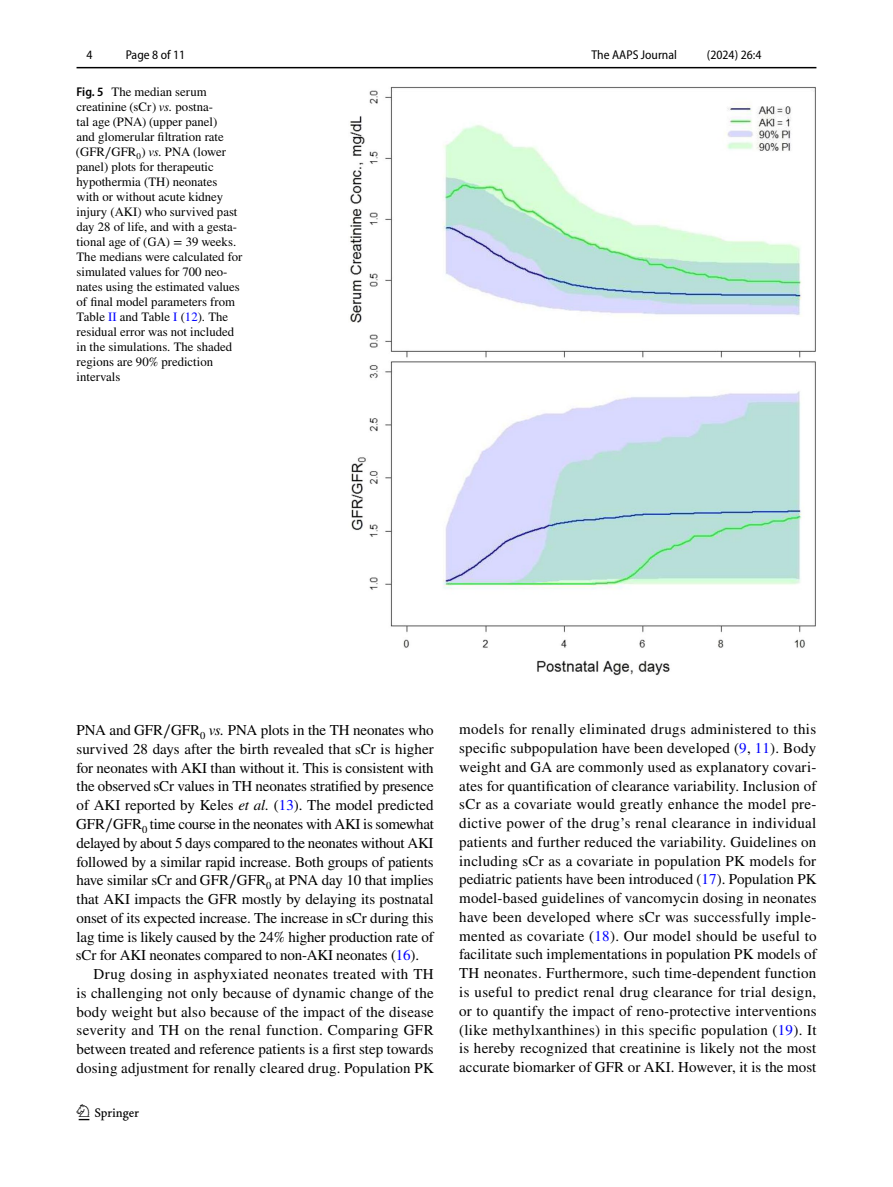
<style>
.page{position:relative;width:893px;height:1187px;background:#fff}
.page>*{position:absolute;margin:0;border:0;box-sizing:border-box;transform-origin:0 0}
.t1{font:22.5px "Springnew Regular 2";color:#000}
.t2{font:15px/18.8px "STIX";letter-spacing:-.005em;color:#000;text-align:justify}
.t3{font:15px "STIX";letter-spacing:.015em;color:#000}
.t4{font:15px "STIX";letter-spacing:.02em;color:#000}
.t5{font:15px "STIX";letter-spacing:.025em;color:#000}
.t6{font:12.75px/15px "STIX";color:#000}
.t7{font:semi-condensed 12.75px "Myriad Pro";color:#000}
.t8{font:12.75px "STIX Math Regular 163";color:#000}
.s1{font-family:"Myriad Pro";font-weight:600;font-stretch:semi-condensed}
.s2{font-family:"STIX Math Regular 161"}
.s3{font-style:italic}
.s4{font-family:"STIX Math Regular 162"}
.s5{font-family:"STIX";font-style:italic}
.s6{font-family:"STIX Math Regular 164"}
.s7{font-family:"STIX"}
.s8{font-family:"STIX Math Regular 165"}
.s9{font-family:"STIX General Regular 78"}
.s10{color:#00f}
.s11{font-family:"STIX Math Regular 166"}
.s12{font-family:"STIX Math Regular 167"}
.s13{font-family:"STIX Math Regular 168"}
.s14{font-family:"STIX Math Regular 169"}
.s15{font-family:"STIX Math Regular 170"}
.s16{font-family:"STIX Math Regular 159"}
.s17{font-family:"STIX Math Regular 160"}
</style>
<div class="page">
<hr style="left:77px;top:67px;width:739px;height:1px;background:#000">
<img style="left:350px;top:87px;width:466px;height:589px">
<p class="t7" style="left:87px;top:48px;width:8px">4</p>
<p class="t7" style="left:126px;top:48px;width:61px">Page 8 of 11</p>
<p class="t6" style="left:77px;top:85px;width:149px"><span class="s1">Fig. 5</span> The median serum creatinine <span class="s2">(sCr)</span> <span class="s3">vs.</span> postna&shy;tal age <span class="s4">(PNA)</span> (upper panel) and glomerular filtration rate</p>
<p class="t8" style="left:76px;top:147px;width:152px">(GFR∕GFR<sub>0</sub>) <span class="s5">vs.</span> <span class="s6">PNA</span> <span class="s7">(lower</span></p>
<p class="t6" style="left:77px;top:160px;width:167px">panel) plots for therapeutic hypothermia (TH) neonates with or without acute kidney injury (AKI) who survived past day 28 of life, and with a gesta&shy;tional age of (<span class="s8">GA) =</span> <span class="s9">39</span> weeks.<br>The medians were calculated for simulated values for 700 neo&shy;nates using the estimated values of final model parameters from<br>Table <span class="s10">II</span> and Table <span class="s10">I</span> (<span class="s10">12</span>). The residual error was not included in the simulations. The shaded regions are 90% prediction intervals</p>
<p class="t7" style="left:592px;top:48px;width:87px">The AAPS Journal</p>
<p class="t7" style="left:707px;top:48px;width:56px">(2024) 26:4</p>
<p class="t2" style="left:77px;top:721px;width:359px">PNA and <span class="s11">GFR∕GFR</span><sub>0</sub> <span class="s3">vs.</span> PNA plots in the TH neonates who</p>
<p class="t2" style="left:77px;top:740px;width:359px">survived 28 days after the birth revealed that <span class="s12">sCr</span> is higher</p>
<p class="t2" style="left:77px;top:759px;width:359px">for neonates with AKI than without it. This is consistent with</p>
<p class="t2" style="left:77px;top:778px;width:359px">the observed <span class="s13">sCr</span> values in TH neonates stratified by presence</p>
<p class="t2" style="left:77px;top:796px;width:359px">of AKI reported by Keles <span class="s3">et al.</span> (<span class="s10">13</span>). The model predicted</p>
<p class="t2" style="left:76px;top:815px;width:359px"><span class="s14">GFR∕GFR</span><sub>0</sub> time course in the neonates with AKI is somewhat</p>
<p class="t2" style="left:77px;top:834px;width:358px">delayed by about 5 days compared to the neonates without AKI</p>
<p class="t2" style="left:77px;top:853px;width:359px">followed by a similar rapid increase. Both groups of patients</p>
<p class="t2" style="left:77px;top:871px;width:359px">have similar sCr and <span class="s15">GFR∕GFR</span><sub>0</sub> at PNA day 10 that implies</p>
<p class="t2" style="left:77px;top:890px;width:359px">that AKI impacts the GFR mostly by delaying its postnatal</p>
<p class="t2" style="left:77px;top:909px;width:359px">onset of its expected increase. The increase in <span class="s16">sCr</span> during this</p>
<p class="t2" style="left:77px;top:928px;width:359px">lag time is likely caused by the 24% higher production rate of</p>
<p class="t2" style="left:76px;top:946px;width:345px"><span class="s17">sCr</span> for AKI neonates compared to non-AKI neonates (<span class="s10">16</span>).</p>
<p class="t4" style="left:94px;top:963px;width:342px">Drug dosing in asphyxiated neonates treated with TH</p>
<p class="t3" style="left:77px;top:982px;width:359px">is challenging not only because of dynamic change of the</p>
<p class="t3" style="left:77px;top:1001px;width:359px">body weight but also because of the impact of the disease</p>
<p class="t5" style="left:77px;top:1019px;width:359px">severity and TH on the renal function. Comparing GFR</p>
<p class="t2" style="left:77px;top:1040px;width:359px">between treated and reference patients is a first step towards</p>
<p class="t3" style="left:77px;top:1057px;width:359px">dosing adjustment for renally cleared drug. Population PK</p>
<h1 class="t1" style="left:79px;top:1104px;width:62px">1 3</h1>
<p class="t2" style="left:459px;top:721px;width:359px">models for renally eliminated drugs administered to this specific subpopulation have been developed (<span class="s10">9</span>, <span class="s10">11</span>). Body weight and GA are commonly used as explanatory covari&shy;ates for quantification of clearance variability. Inclusion of sCr as a covariate would greatly enhance the model pre&shy;dictive power of the drug’s renal clearance in individual patients and further reduced the variability. Guidelines on including sCr as a covariate in population PK models for pediatric patients have been introduced (<span class="s10">17</span>). Population PK model-based guidelines of vancomycin dosing in neonates have been developed where sCr was successfully imple&shy;mented as covariate (<span class="s10">18</span>). Our model should be useful to facilitate such implementations in population PK models of TH neonates. Furthermore, such time-dependent function is useful to predict renal drug clearance for trial design, or to quantify the impact of reno-protective interventions (like methylxanthines) in this specific population (<span class="s10">19</span>). It is hereby recognized that creatinine is likely not the most accurate biomarker of GFR or AKI. However, it is the most</p>
</div>
